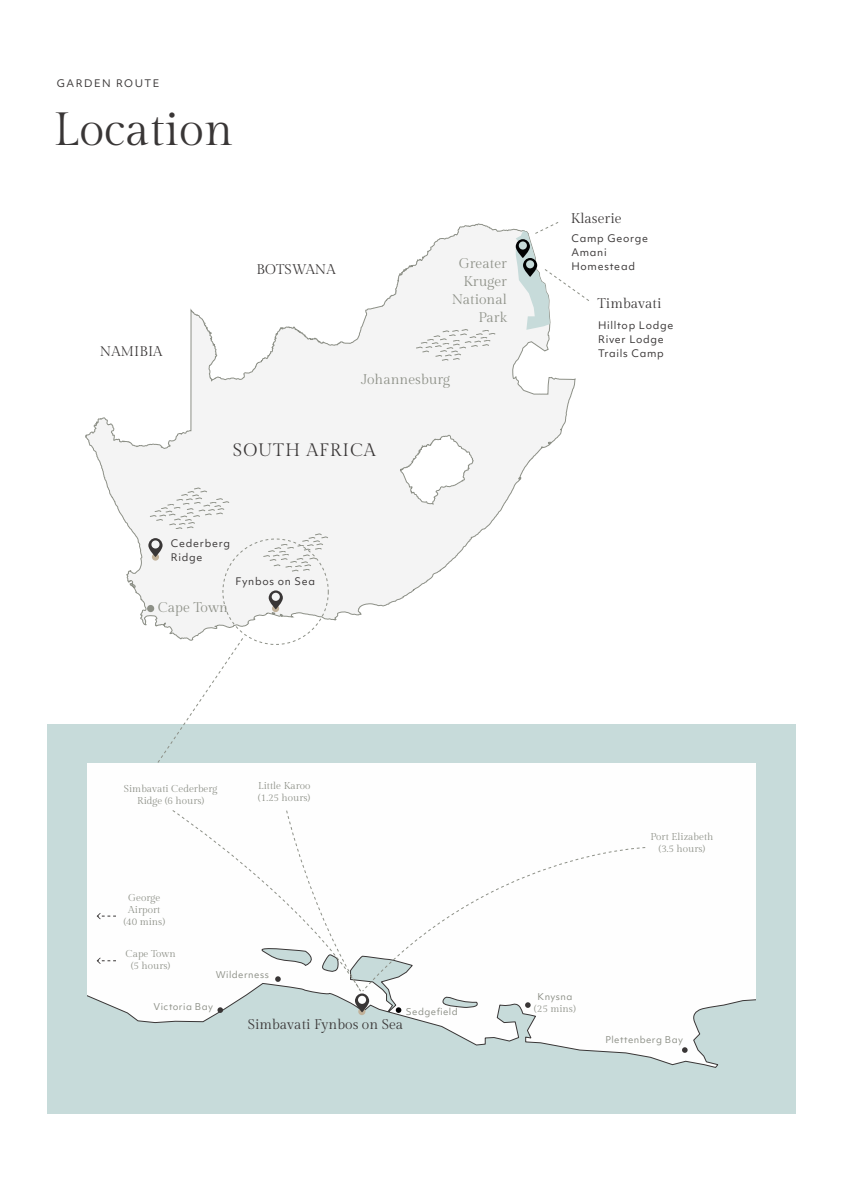
<style>
.page{position:relative;width:842px;height:1191px;background:#fff}
.page>*{position:absolute;margin:0;border:0;box-sizing:border-box;transform-origin:0 0}
.t1{font:46.5px "Gilda Display";color:#393636}
.t2{font:18px "Gilda Display";letter-spacing:.05em;color:#393636}
.t3{font:14px "Gilda Display";color:#393636}
.t4{font:14px/18px "Gilda Display";color:#8d9087;text-align:right}
.t5{font:10px/12px "Gilda Display";color:#8d9087;text-align:center}
.t6{font:10px/14px "Objektiv Mk 1";letter-spacing:.07em;color:#393636}
.t7{font:10px "Objektiv Mk 1";letter-spacing:.15em;color:#393636}
.t8{font:9px "Objektiv Mk 1";letter-spacing:.05em;color:#8d9087}
</style>
<div class="page">
<div style="left:48px;top:724px;width:748px;height:389px;background:#c7dbda"></div>
<svg style="left:86px;top:224px;width:490px;height:402px"></svg>
<svg style="left:416px;top:329px;width:79px;height:31px"></svg>
<svg style="left:87px;top:763px;width:669px;height:304px"></svg>
<div style="left:369px;top:847px;width:277px;height:145px;background:#fefefe"></div>
<svg style="left:525px;top:1002px;width:6px;height:6px"></svg>
<svg style="left:682px;top:1047px;width:6px;height:5px"></svg>
<svg style="left:97px;top:957px;width:19px;height:7px"></svg>
<svg style="left:97px;top:913px;width:19px;height:6px"></svg>
<svg style="left:516px;top:222px;width:73px;height:108px"></svg>
<svg style="left:148px;top:488px;width:181px;height:275px"></svg>
<div style="left:358px;top:1008px;width:7px;height:7px;background:#c2b29a;border-radius:50%"></div>
<svg style="left:396px;top:1007px;width:5px;height:6px"></svg>
<svg style="left:172px;top:809px;width:197px;height:204px;background:#f5f7f7"></svg>
<p class="t7" style="left:57px;top:77px;width:104px">GARDEN ROUTE</p>
<h1 class="t1" style="left:54px;top:104px;width:181px">Location</h1>
<h3 class="t3" style="left:100px;top:344px;width:64px">NAMIBIA</h3>
<h3 class="t3" style="left:257px;top:261px;width:81px">BOTSWANA</h3>
<h3 class="t4" style="left:452px;top:255px;width:57px">Greater<br>Kruger<br>National<br>Park</h3>
<h3 class="t4" style="left:361px;top:371px;width:90px">Johannesburg</h3>
<h2 class="t2" style="left:233px;top:440px;width:144px">SOUTH AFRICA</h2>
<p class="t6" style="left:171px;top:536px;width:61px">Cederberg<br>Ridge</p>
<h3 class="t4" style="left:158px;top:598px;width:72px">Cape Town</h3>
<p class="t6" style="left:235px;top:574px;width:81px">Fynbos on Sea</p>
<h3 class="t3" style="left:571px;top:210px;width:52px">Klaserie</h3>
<p class="t6" style="left:571px;top:231px;width:78px">Camp George<br>Amani<br>Homestead</p>
<h3 class="t3" style="left:597px;top:296px;width:66px">Timbavati</h3>
<p class="t6" style="left:598px;top:318px;width:77px">Hilltop Lodge<br>River Lodge<br>Trails Camp</p>
<p class="t5" style="left:124px;top:783px;width:95px">Simbavati Cederberg<br>Ridge (6 hours)</p>
<p class="t5" style="left:258px;top:779px;width:54px;text-align:left">Little Karoo (1.25 hours)</p>
<p class="t5" style="left:124px;top:891px;width:43px">George<br>Airport (40 mins)</p>
<p class="t5" style="left:126px;top:948px;width:52px">Cape Town (5 hours)</p>
<p class="t8" style="left:154px;top:1000px;width:61px">Victoria Bay</p>
<p class="t8" style="left:216px;top:968px;width:55px">Wilderness</p>
<p class="t8" style="left:406px;top:1005px;width:53px">Sedgefield</p>
<h3 class="t3" style="left:248px;top:1016px;width:157px">Simbavati Fynbos on Sea</h3>
<p class="t5" style="left:650px;top:831px;width:64px">Port Elizabeth (3.5 hours)</p>
<p class="t8" style="left:538px;top:990px;width:36px">Knysna</p>
<p class="t5" style="left:534px;top:1003px;width:43px">(25 mins)</p>
<p class="t8" style="left:605px;top:1034px;width:79px">Plettenberg Bay</p>
</div>
